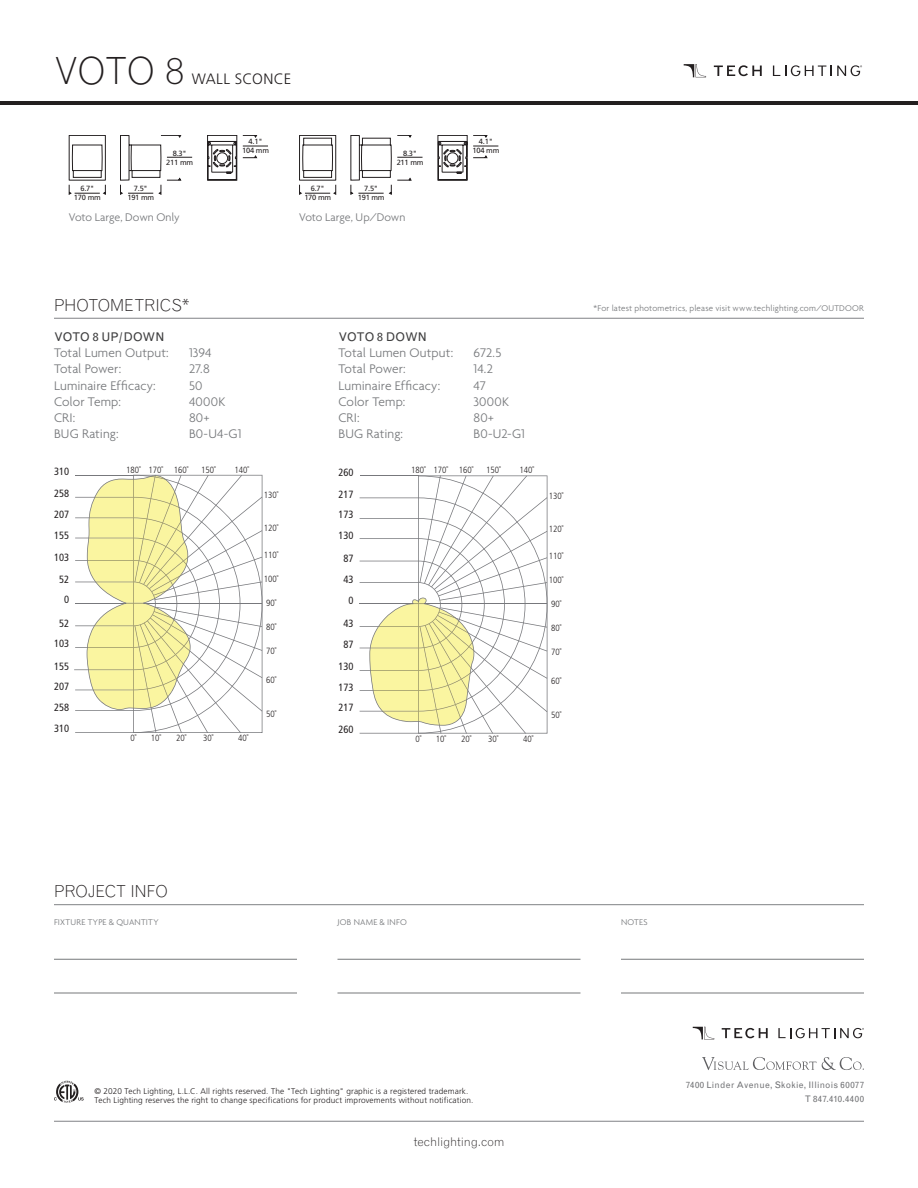
<style>
.page{position:relative;width:918px;height:1188px;background:#fff}
.page>*{position:absolute;margin:0;border:0;box-sizing:border-box;transform-origin:0 0}
.t1{font:300 37.5px "Grotesque";color:#231f20}
.Spec_Header{font:300 16.5px "Grotesque";letter-spacing:-.02em;color:#231f20}
.t2{font:300 15px "Frutiger";letter-spacing:.025em;color:#231f20}
.Photometrics{font:300 13.5px "Agenda";letter-spacing:.005em;color:#76787b}
.t3{font:300 12px "Agenda";letter-spacing:-.005em;color:#76787b}
.Photometric_Lead-In{font:12px "Grotesque";letter-spacing:-.015em;color:#3e3e3f}
.t4{font:300 12px "Grotesque";letter-spacing:-.01em;color:#231f20}
.t5{font:condensed 10.5px/20.7px "Frutiger";color:#231f20}
.t6{font:300 condensed 9px "Frutiger";color:#231f20}
.t7{font:300 9px "Agenda";letter-spacing:.02em;color:#76787b}
.t8{font:9px/14.4px "Grotesque";letter-spacing:.03em;color:#717275;text-align:right}
.t9{font:300 8.25px/9px "Frutiger";letter-spacing:.015em;color:#231f20}
.t10{font:7.5px/9px "Frutiger";letter-spacing:-.03em;color:#231f20;text-align:center}
</style>
<div class="page">
<svg style="left:714px;top:65px;width:48px;height:11px"></svg>
<svg style="left:773px;top:65px;width:89px;height:11px"></svg>
<svg style="left:684px;top:64px;width:22px;height:13px"></svg>
<hr style="left:0;top:101px;width:918px;height:4px;background:#231f20">
<hr style="left:54px;top:904px;width:810px;height:1px;background:#808285">
<hr style="left:54px;top:959px;width:243px;height:1px;background:#76787b">
<hr style="left:54px;top:993px;width:243px;height:1px;background:#76787b">
<hr style="left:338px;top:959px;width:242px;height:1px;background:#76787b">
<hr style="left:338px;top:993px;width:242px;height:1px;background:#76787b">
<hr style="left:621px;top:959px;width:243px;height:1px;background:#76787b">
<hr style="left:621px;top:993px;width:243px;height:1px;background:#76787b">
<svg style="left:54px;top:1081px;width:30px;height:22px"></svg>
<hr style="left:54px;top:1121px;width:810px;height:1px;background:#808285">
<svg style="left:702px;top:1057px;width:162px;height:13px"></svg>
<svg style="left:722px;top:1028px;width:46px;height:10px"></svg>
<svg style="left:778px;top:1028px;width:86px;height:10px"></svg>
<svg style="left:693px;top:1027px;width:21px;height:12px"></svg>
<hr style="left:54px;top:318px;width:810px;height:1px;background:#808285">
<svg style="left:299px;top:135px;width:199px;height:60px"></svg>
<svg style="left:69px;top:135px;width:199px;height:60px"></svg>
<svg style="left:74px;top:475px;width:188px;height:258px"></svg>
<svg style="left:360px;top:475px;width:187px;height:259px"></svg>
<h1 class="t1" style="left:54px;top:48px;width:131px">VOTO 8</h1>
<p class="t2" style="left:192px;top:70px;width:101px">WALL SCONCE</p>
<p class="t10" style="left:74px;top:184px;width:28px">6.7"<br>170 mm</p>
<p class="t10" style="left:127px;top:184px;width:28px">7.5"<br>191 mm</p>
<p class="t10" style="left:166px;top:148px;width:28px">8.3"<br>211 mm</p>
<p class="t10" style="left:242px;top:137px;width:28px">4.1"<br>104 mm</p>
<p class="t10" style="left:304px;top:184px;width:28px">6.7"<br>170 mm</p>
<p class="t10" style="left:358px;top:184px;width:28px">7.5"<br>191 mm</p>
<p class="t10" style="left:397px;top:148px;width:28px">8.3"<br>211 mm</p>
<p class="t3" style="left:69px;top:210px;width:113px">Voto Large, Down Only</p>
<p class="t3" style="left:299px;top:210px;width:108px">Voto Large, Up/Down</p>
<p class="t10" style="left:473px;top:137px;width:28px">4.1"<br>104 mm</p>
<p class="Spec_Header" style="left:54px;top:296px;width:137px">PHOTOMETRICS*</p>
<p class="t7" style="left:594px;top:303px;width:272px">*For latest photometrics, please visit www.techlighting.com/OUTDOOR</p>
<p class="Photometric_Lead-In" style="left:54px;top:330px;width:112px">VOTO 8 UP/DOWN</p>
<p class="Photometrics" style="left:54px;top:345px;width:116px">Total Lumen Output:</p>
<p class="Photometrics" style="left:189px;top:345px;width:24px">1394</p>
<p class="Photometrics" style="left:54px;top:361px;width:69px">Total Power:</p>
<p class="Photometrics" style="left:189px;top:361px;width:22px">27.8</p>
<p class="Photometrics" style="left:54px;top:377px;width:103px">Luminaire Efficacy:</p>
<p class="Photometrics" style="left:189px;top:377px;width:15px">50</p>
<p class="Photometrics" style="left:54px;top:393px;width:68px">Color Temp:</p>
<p class="Photometrics" style="left:189px;top:393px;width:38px">4000K</p>
<p class="Photometrics" style="left:54px;top:410px;width:23px">CRI:</p>
<p class="Photometrics" style="left:189px;top:410px;width:22px">80+</p>
<p class="Photometrics" style="left:54px;top:426px;width:66px">BUG Rating:</p>
<p class="Photometrics" style="left:189px;top:426px;width:54px">B0-U4-G1</p>
<p class="Photometric_Lead-In" style="left:338px;top:330px;width:90px">VOTO 8 DOWN</p>
<p class="Photometrics" style="left:338px;top:345px;width:116px">Total Lumen Output:</p>
<p class="Photometrics" style="left:473px;top:345px;width:29px">672.5</p>
<p class="Photometrics" style="left:338px;top:361px;width:69px">Total Power:</p>
<p class="Photometrics" style="left:473px;top:361px;width:21px">14.2</p>
<p class="Photometrics" style="left:338px;top:377px;width:103px">Luminaire Efficacy:</p>
<p class="Photometrics" style="left:473px;top:377px;width:14px">47</p>
<p class="Photometrics" style="left:338px;top:393px;width:68px">Color Temp:</p>
<p class="Photometrics" style="left:473px;top:393px;width:37px">3000K</p>
<p class="Photometrics" style="left:338px;top:410px;width:23px">CRI:</p>
<p class="Photometrics" style="left:473px;top:410px;width:22px">80+</p>
<p class="Photometrics" style="left:338px;top:426px;width:66px">BUG Rating:</p>
<p class="Photometrics" style="left:473px;top:426px;width:53px">B0-U2-G1</p>
<p class="t5" style="left:54px;top:461px;width:17px">310</p>
<p class="t5" style="left:54px;top:504px;width:17px">207<br>155</p>
<p class="t5" style="left:54px;top:547px;width:17px;line-height:21.5px;text-align:center">103<br>52</p>
<p class="t5" style="left:64px;top:589px;width:7px">0</p>
<p class="t5" style="left:54px;top:613px;width:17px;text-align:center">52<br>103</p>
<p class="t5" style="left:54px;top:656px;width:17px;text-align:justify">155<br>207<br>258<br>310</p>
<p class="t5" style="left:54px;top:483px;width:17px">258</p>
<p class="t6" style="left:126px;top:465px;width:16px">180˚</p>
<p class="t6" style="left:149px;top:465px;width:41px">170˚ 160˚</p>
<p class="t6" style="left:201px;top:465px;width:16px">150˚</p>
<p class="t6" style="left:235px;top:465px;width:16px">140˚</p>
<p class="t6" style="left:130px;top:733px;width:7px">0˚</p>
<p class="t6" style="left:151px;top:733px;width:12px">10˚</p>
<p class="t6" style="left:176px;top:733px;width:12px">20˚</p>
<p class="t6" style="left:203px;top:733px;width:12px">30˚</p>
<p class="t6" style="left:238px;top:733px;width:12px">40˚</p>
<p class="t6" style="left:264px;top:490px;width:16px">130˚</p>
<p class="t6" style="left:264px;top:523px;width:16px">120˚</p>
<p class="t6" style="left:264px;top:550px;width:16px">110˚</p>
<p class="t6" style="left:264px;top:574px;width:16px">100˚</p>
<p class="t6" style="left:266px;top:598px;width:12px">90˚</p>
<p class="t6" style="left:266px;top:622px;width:12px">80˚</p>
<p class="t6" style="left:266px;top:646px;width:12px">70˚</p>
<p class="t6" style="left:266px;top:675px;width:12px">60˚</p>
<p class="t6" style="left:266px;top:709px;width:12px">50˚</p>
<p class="t5" style="left:338px;top:462px;width:17px">260</p>
<p class="t5" style="left:338px;top:504px;width:17px">173<br>130</p>
<p class="t5" style="left:343px;top:547px;width:12px;line-height:21.5px">87<br>43</p>
<p class="t5" style="left:349px;top:590px;width:7px">0</p>
<p class="t5" style="left:343px;top:613px;width:12px">43<br>87</p>
<p class="t5" style="left:338px;top:656px;width:17px;text-align:justify">130<br>173<br>217<br>260</p>
<p class="t5" style="left:338px;top:484px;width:17px">217</p>
<p class="t6" style="left:411px;top:465px;width:16px">180˚</p>
<p class="t6" style="left:434px;top:465px;width:41px">170˚ 160˚</p>
<p class="t6" style="left:486px;top:465px;width:16px">150˚</p>
<p class="t6" style="left:520px;top:465px;width:16px">140˚</p>
<p class="t6" style="left:415px;top:734px;width:7px">0˚</p>
<p class="t6" style="left:436px;top:734px;width:12px">10˚</p>
<p class="t6" style="left:461px;top:734px;width:12px">20˚</p>
<p class="t6" style="left:488px;top:734px;width:12px">30˚</p>
<p class="t6" style="left:523px;top:734px;width:12px">40˚</p>
<p class="t6" style="left:549px;top:490px;width:16px">130˚</p>
<p class="t6" style="left:549px;top:524px;width:16px">120˚</p>
<p class="t6" style="left:549px;top:550px;width:16px">110˚</p>
<p class="t6" style="left:549px;top:574px;width:16px">100˚</p>
<p class="t6" style="left:551px;top:599px;width:12px">90˚</p>
<p class="t6" style="left:551px;top:622px;width:12px">80˚</p>
<p class="t6" style="left:551px;top:647px;width:12px">70˚</p>
<p class="t6" style="left:551px;top:676px;width:12px">60˚</p>
<p class="t6" style="left:551px;top:709px;width:12px">50˚</p>
<p class="Spec_Header" style="left:54px;top:882px;width:115px">PROJECT INFO</p>
<p class="t7" style="left:54px;top:917px;width:106px">FIXTURE TYPE &amp; QUANTITY</p>
<p class="t7" style="left:338px;top:917px;width:71px">JOB NAME &amp; INFO</p>
<p class="t7" style="left:621px;top:917px;width:28px">NOTES</p>
<p class="t9" style="left:94px;top:1086px;width:380px">© 2020 Tech Lighting, L.L.C. All rights reserved. The "Tech Lighting" graphic is a registered trademark.<br>Tech Lighting reserves the right to change specifications for product improvements without notification.</p>
<p class="t4" style="left:414px;top:1135px;width:92px">techlighting.com</p>
<p class="t8" style="left:686px;top:1078px;width:180px">7400 Linder Avenue, Skokie, Illinois 60077<br>T 847.410.4400</p>
</div>
